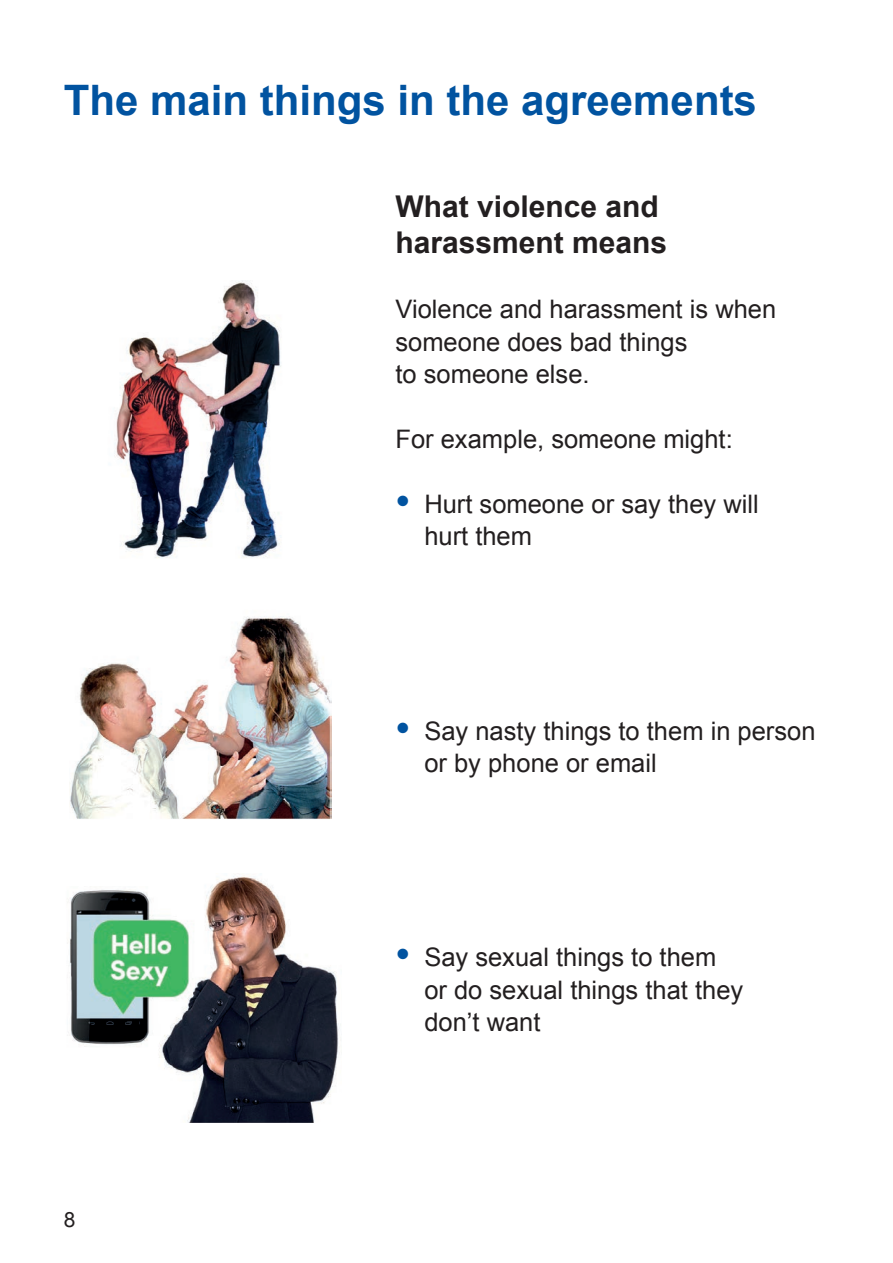
<style>
.page{position:relative;width:893px;height:1263px;background:#fff}
.page>*{position:absolute;margin:0;border:0;box-sizing:border-box;transform-origin:0 0}
.t1{font:700 42px "Arial";color:#0153a0}
.t2{font:700 30px/36px "Arial";color:#231f20}
.t3{font:25.5px/32.4px "Arial";color:#231f20}
.t4{font:21px "Arial";color:#231f20}
.s1{font-size:42px;color:#0153a0}
</style>
<div class="page">
<img style="left:114px;top:281px;width:167px;height:277px">
<img style="left:70px;top:616px;width:261px;height:203px">
<img style="left:159px;top:875px;width:180px;height:248px">
<img style="left:68px;top:886px;width:127px;height:162px">
<p class="t1" style="left:64px;top:73px;width:695px">The main things in the agreements</p>
<p class="t2" style="left:395px;top:190px;width:273px">What violence and harassment means</p>
<p class="t3" style="left:395px;top:293px;width:382px">Violence and harassment is when someone does bad things<br>to someone else.</p>
<p class="t3" style="left:395px;top:423px;width:339px">For example, someone might:</p>
<p class="t3" style="left:424px;top:488px;width:336px;text-indent:-29px"><span class="s1">•</span> Hurt someone or say they will hurt them</p>
<p class="t3" style="left:424px;top:715px;width:393px;text-indent:-29px"><span class="s1">•</span> Say nasty things to them in person or by phone or email</p>
<p class="t4" style="left:64px;top:1206px;width:13px">8</p>
<p class="t3" style="left:424px;top:941px;width:320px;text-indent:-29px"><span class="s1">•</span> Say sexual things to them or do sexual things that they don’t want</p>
</div>
